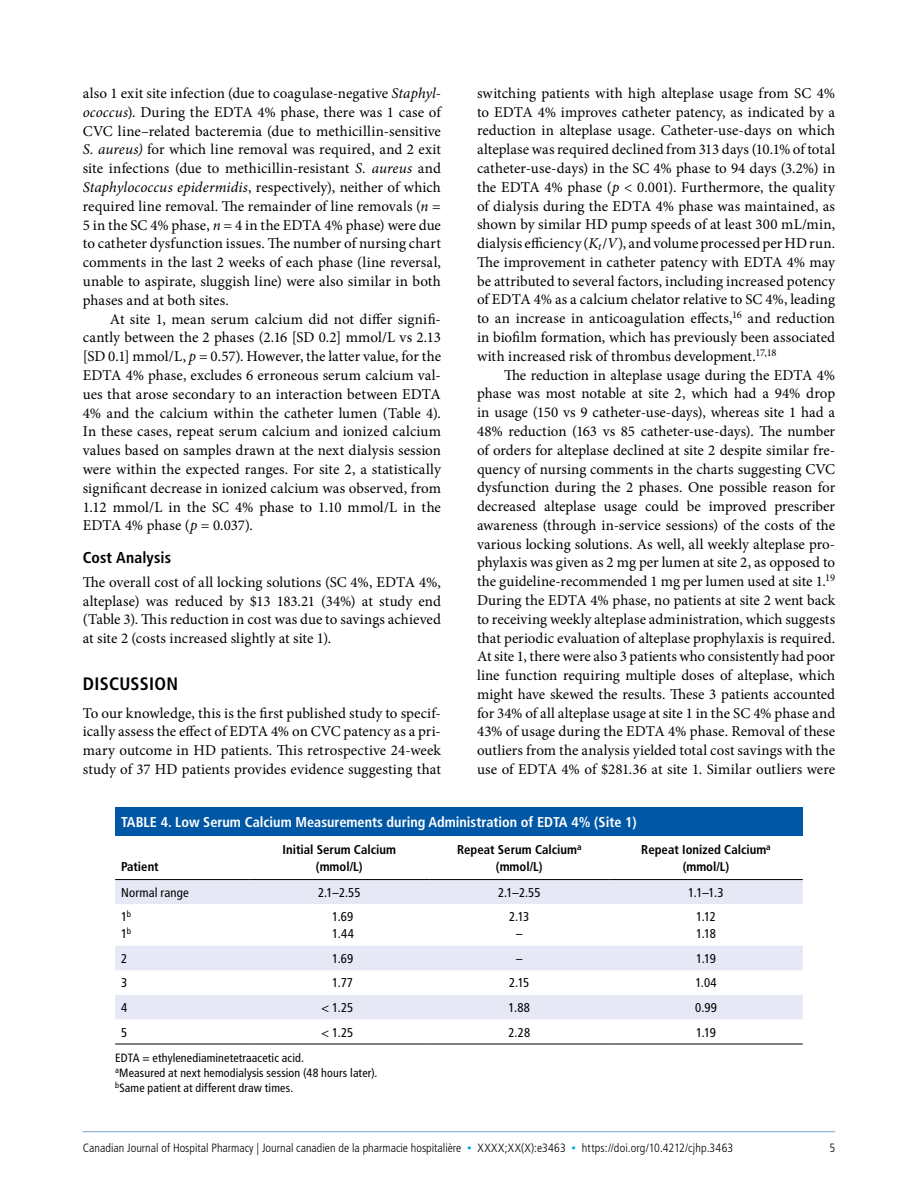
<style>
.page{position:relative;width:918px;height:1188px;background:#fff}
.page>*{position:absolute;margin:0;border:0;box-sizing:border-box;transform-origin:0 0}
.CJHP_H1{font:700 condensed 18px "Frutiger LT Std";letter-spacing:.015em;color:#000}
.CJHP_H2{font:700 condensed 15.75px "Frutiger LT Std";letter-spacing:.005em;color:#000}
.CJHP_BodyText{font:15px/18.8px "Minion Pro";letter-spacing:.005em;color:#000;text-align:justify}
.CJHP_BodyText_Inden{font:15px/18.8px "Minion Pro";letter-spacing:.005em;color:#000;text-align:justify}
.CJHP_TableTitle_TAB{font:700 condensed 14.25px "Frutiger LT Std";color:#fff}
.CJHP_TableText{font:condensed 12.75px "Frutiger LT Std";letter-spacing:.005em;color:#000}
.CJHP_TableColumnHea{font:700 condensed 12.75px/16.5px "Frutiger LT Std";color:#000;text-align:center}
.t1{font:300 condensed 12px "Frutiger LT Std";color:#000}
.CJHP_Table_FN_Legen{font:condensed 12px "Frutiger LT Std";letter-spacing:.01em;color:#000}
.s1{font-style:italic}
.s2{font-size:9px;color:#00acd7}
</style>
<div class="page">
<hr style="left:83px;top:1131px;width:752px;height:1px;background:#0057a5">
<div style="left:115px;top:807px;width:688px;height:29px;background:#0057a5"></div>
<svg style="left:115px;top:880px;width:688px;height:139px;fill:#e6e8f5"></svg>
<hr style="left:115px;top:879px;width:134px;height:1px;background:#000">
<hr style="left:249px;top:879px;width:180px;height:1px;background:#000">
<hr style="left:429px;top:879px;width:180px;height:1px;background:#000">
<hr style="left:609px;top:879px;width:194px;height:1px;background:#000">
<hr style="left:115px;top:1044px;width:134px;height:1px;background:#000">
<hr style="left:249px;top:1044px;width:180px;height:1px;background:#000">
<hr style="left:429px;top:1044px;width:180px;height:1px;background:#000">
<hr style="left:609px;top:1044px;width:194px;height:1px;background:#000">
<p class="CJHP_BodyText" style="left:83px;top:84px;width:360px">also 1 exit site infection (due to coagulase-negative <span class="s1">Staphyl&shy;ococcus</span>). During the EDTA 4% phase, there was 1 case of CVC line–related bacteremia (due to methicillin-sensitive <span class="s1">S. aureus)</span> for which line removal was required, and 2 exit site infections (due to methicillin-resistant <span class="s1">S. aureus</span> and <span class="s1">Staphylococcus epidermidis</span>, respectively), neither of which required line removal. The remainder of line removals (<span class="s1">n</span> = 5 in the SC 4% phase, <span class="s1">n</span> = 4 in the EDTA 4% phase) were due to catheter dysfunction issues. The number of nursing chart comments in the last 2 weeks of each phase (line reversal, unable to aspirate, sluggish line) were also similar in both phases and at both sites.</p>
<p class="CJHP_BodyText_Inden" style="left:83px;top:309px;width:360px;text-indent:27px">At site 1, mean serum calcium did not differ signifi&shy;cantly between the 2 phases (2.16 [SD 0.2] mmol/L vs 2.13 [SD 0.1] mmol/L, <span class="s1">p</span> = 0.57). However, the latter value, for the EDTA 4% phase, excludes 6 erroneous serum calcium val&shy;ues that arose secondary to an interaction between EDTA 4% and the calcium within the catheter lumen (Table 4).<br>In these cases, repeat serum calcium and ionized calcium values based on samples drawn at the next dialysis session were within the expected ranges. For site 2, a statistically significant decrease in ionized calcium was observed, from 1.12 mmol/L in the SC 4% phase to 1.10 mmol/L in the EDTA 4% phase (<span class="s1">p</span> = 0.037).</p>
<p class="CJHP_H2" style="left:83px;top:549px;width:90px">Cost Analysis</p>
<p class="CJHP_BodyText" style="left:83px;top:573px;width:360px">The overall cost of all locking solutions (SC 4%, EDTA 4%, alteplase) was reduced by $13 183.21 (34%) at study end (Table 3). This reduction in cost was due to savings achieved at site 2 (costs increased slightly at site 1).</p>
<p class="CJHP_H1" style="left:83px;top:673px;width:97px">DISCUSSION</p>
<p class="CJHP_BodyText" style="left:83px;top:703px;width:360px">To our knowledge, this is the first published study to specif&shy;ically assess the effect of EDTA 4% on CVC patency as a pri&shy;mary outcome in HD patients. This retrospective 24-week study of 37 HD patients provides evidence suggesting that</p>
<p class="CJHP_BodyText" style="left:477px;top:84px;width:360px">switching patients with high alteplase usage from SC 4% to EDTA 4% improves catheter patency, as indicated by a reduction in alteplase usage. Catheter-use-days on which alteplase was required declined from 313 days (10.1% of total catheter-use-days) in the SC 4% phase to 94 days (3.2%) in the EDTA 4% phase (<span class="s1">p</span> &lt; 0.001). Furthermore, the quality of dialysis during the EDTA 4% phase was maintained, as shown by similar HD pump speeds of at least 300 mL/min, dialysis efficiency (<span class="s1">K</span><sub>t</sub>/<span class="s1">V</span>), and volume processed per HD run.<br>The improvement in catheter patency with EDTA 4% may be attributed to several factors, including increased potency of EDTA 4% as a calcium chelator relative to SC 4%, leading to an increase in anticoagulation effects,<sup>16</sup> and reduction in biofilm formation, which has previously been associated with increased risk of thrombus development.<sup>17,18</sup></p>
<p class="CJHP_BodyText_Inden" style="left:477px;top:366px;width:360px;text-indent:27px">The reduction in alteplase usage during the EDTA 4% phase was most notable at site 2, which had a 94% drop in usage (150 vs 9 catheter-use-days), whereas site 1 had a 48% reduction (163 vs 85 catheter-use-days). The number of orders for alteplase declined at site 2 despite similar fre&shy;quency of nursing comments in the charts suggesting CVC dysfunction during the 2 phases. One possible reason for decreased alteplase usage could be improved prescriber awareness (through in-service sessions) of the costs of the various locking solutions. As well, all weekly alteplase pro&shy;phylaxis was given as 2 mg per lumen at site 2, as opposed to the guideline-recommended 1 mg per lumen used at site 1.<sup>19<br></sup>During the EDTA 4% phase, no patients at site 2 went back to receiving weekly alteplase administration, which suggests that periodic evaluation of alteplase prophylaxis is required.<br>At site 1, there were also 3 patients who consistently had poor line function requiring multiple doses of alteplase, which might have skewed the results. These 3 patients accounted for 34% of all alteplase usage at site 1 in the SC 4% phase and 43% of usage during the EDTA 4% phase. Removal of these outliers from the analysis yielded total cost savings with the use of EDTA 4% of $281.36 at site 1. Similar outliers were</p>
<p class="CJHP_TableTitle_TAB" style="left:121px;top:813px;width:517px">TABLE 4. Low Serum Calcium Measurements during Administration of EDTA 4% (Site 1)</p>
<p class="CJHP_TableColumnHea" style="left:121px;top:858px;width:39px">Patient</p>
<p class="CJHP_TableColumnHea" style="left:283px;top:841px;width:115px">Initial Serum Calcium (mmol/L)</p>
<p class="CJHP_TableColumnHea" style="left:457px;top:841px;width:126px">Repeat Serum Calcium<sup>a </sup>(mmol/L)</p>
<p class="CJHP_TableColumnHea" style="left:641px;top:841px;width:131px">Repeat Ionized Calcium<sup>a </sup>(mmol/L)</p>
<p class="CJHP_TableText" style="left:121px;top:885px;width:69px">Normal range</p>
<p class="CJHP_TableText" style="left:318px;top:885px;width:44px">2.1–2.55</p>
<p class="CJHP_TableText" style="left:498px;top:885px;width:44px">2.1–2.55</p>
<p class="CJHP_TableText" style="left:688px;top:885px;width:37px">1.1–1.3</p>
<p class="CJHP_TableText" style="left:121px;top:909px;width:11px">1<sup>b</sup></p>
<p class="CJHP_TableText" style="left:332px;top:909px;width:23px">1.69</p>
<p class="CJHP_TableText" style="left:509px;top:909px;width:22px">2.13</p>
<p class="CJHP_TableText" style="left:696px;top:909px;width:21px">1.12</p>
<p class="CJHP_TableText" style="left:121px;top:926px;width:11px">1<sup>b</sup></p>
<p class="CJHP_TableText" style="left:332px;top:926px;width:23px">1.44</p>
<p class="CJHP_TableText" style="left:516px;top:926px;width:8px">–</p>
<p class="CJHP_TableText" style="left:696px;top:926px;width:21px">1.18</p>
<p class="CJHP_TableText" style="left:121px;top:951px;width:8px">2</p>
<p class="CJHP_TableText" style="left:332px;top:951px;width:23px">1.69</p>
<p class="CJHP_TableText" style="left:516px;top:951px;width:8px">–</p>
<p class="CJHP_TableText" style="left:696px;top:951px;width:21px">1.19</p>
<p class="CJHP_TableText" style="left:121px;top:976px;width:8px">3</p>
<p class="CJHP_TableText" style="left:332px;top:976px;width:22px">1.77</p>
<p class="CJHP_TableText" style="left:509px;top:976px;width:22px">2.15</p>
<p class="CJHP_TableText" style="left:695px;top:976px;width:23px">1.04</p>
<p class="CJHP_TableText" style="left:121px;top:1000px;width:8px">4</p>
<p class="CJHP_TableText" style="left:321px;top:1000px;width:33px">&lt; 1.25</p>
<p class="CJHP_TableText" style="left:509px;top:1000px;width:23px">1.88</p>
<p class="CJHP_TableText" style="left:695px;top:1000px;width:23px">0.99</p>
<p class="CJHP_TableText" style="left:121px;top:1025px;width:8px">5</p>
<p class="CJHP_TableText" style="left:321px;top:1025px;width:33px">&lt; 1.25</p>
<p class="CJHP_TableText" style="left:508px;top:1025px;width:23px">2.28</p>
<p class="CJHP_TableText" style="left:696px;top:1025px;width:21px">1.19</p>
<p class="CJHP_Table_FN_Legen" style="left:115px;top:1051px;width:190px">EDTA = ethylenediaminetetraacetic acid.</p>
<p class="CJHP_Table_FN_Legen" style="left:115px;top:1066px;width:264px"><sup>a</sup>Measured at next hemodialysis session (48 hours later).</p>
<p class="CJHP_Table_FN_Legen" style="left:115px;top:1081px;width:180px"><sup>b</sup>Same patient at different draw times.</p>
<p class="t1" style="left:83px;top:1141px;width:652px">Canadian Journal of Hospital Pharmacy | Journal canadien de la pharmacie hospitalière <span class="s2">•</span> XXXX;XX(X):e3463 <span class="s2">•</span> https://doi.org/10.4212/cjhp.3463</p>
<p class="t1" style="left:829px;top:1141px;width:7px">5</p>
</div>
